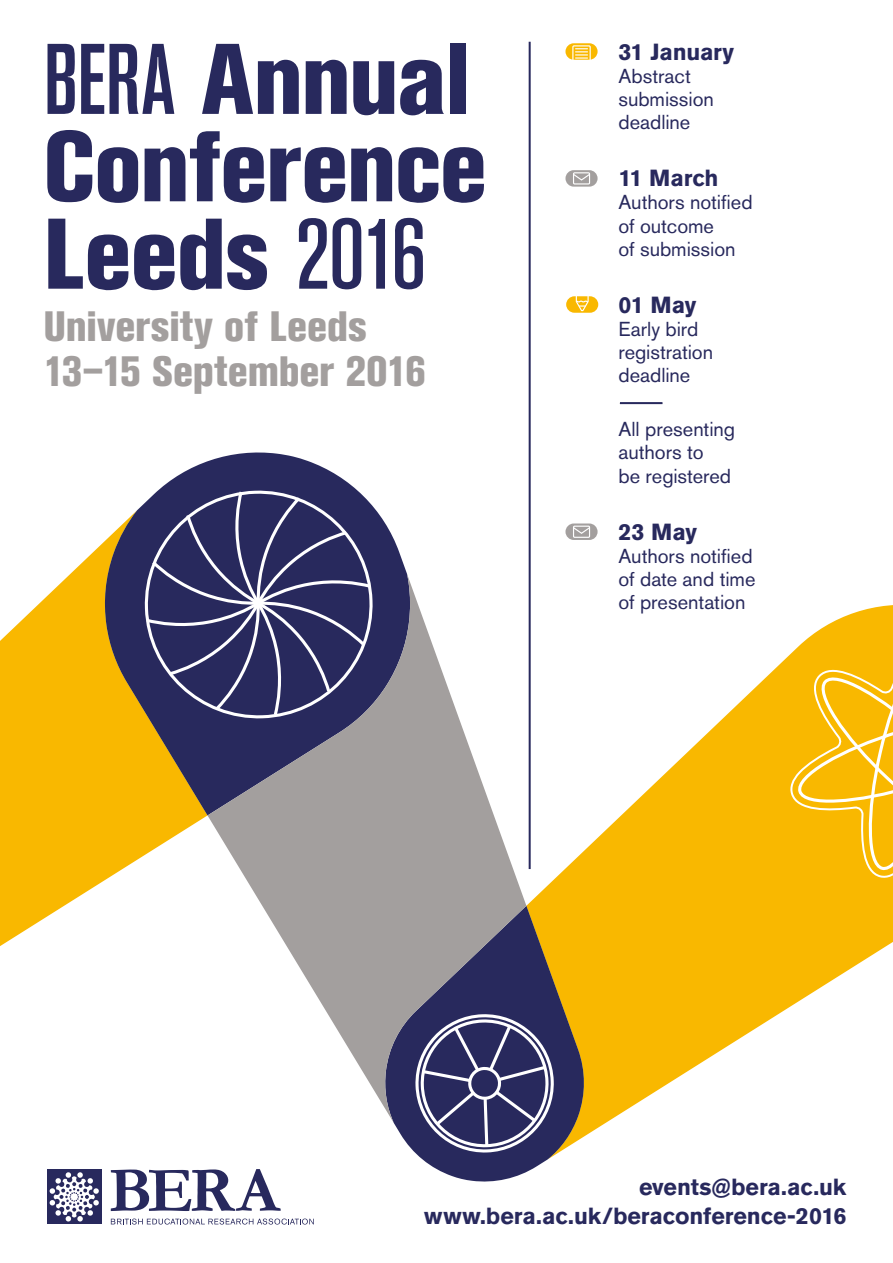
<style>
.page{position:relative;width:893px;height:1263px;background:#fff}
.page>*{position:absolute;margin:0;border:0;box-sizing:border-box;transform-origin:0 0}
.t1{font:800 99.15px/87.4px "Akzidenz Grot Con BQ";letter-spacing:-.015em;color:#28295d}
.t2{font:800 42px/45.9px "Akzidenz Grot Con BQ";letter-spacing:-.005em;color:#a39f9e}
.t3{font:700 23.1px/29.4px "Akzidenz Grotesk BE";letter-spacing:-.005em;color:#28295d;text-align:right}
.t4{font:20.1px/23.1px "Akzidenz Grotesk BE";color:#28295d}
.s1{font-weight:500}
</style>
<div class="page">
<hr style="left:620px;top:402px;width:42px;height:2px;background:#28295d">
<div style="left:566px;top:296px;width:32px;height:17px;background:#f9b800;border-radius:8px"></div>
<svg style="left:565px;top:43px;width:33px;height:17px"></svg>
<div style="left:565px;top:170px;width:33px;height:17px;background:#a39f9e;border-radius:8px"></div>
<div style="left:573px;top:172px;width:17px;height:13px;border:1px solid #fff"></div>
<svg style="left:573px;top:173px;width:18px;height:8px"></svg>
<div style="left:572px;top:45px;width:19px;height:21px;border:1px solid #fff"></div>
<svg style="left:575px;top:48px;width:13px;height:11px"></svg>
<svg style="left:575px;top:296px;width:15px;height:16px"></svg>
<svg style="left:111px;top:1190px;width:170px;height:21px"></svg>
<svg style="left:111px;top:1218px;width:203px;height:6px"></svg>
<svg style="left:47px;top:1169px;width:55px;height:55px"></svg>
<svg style="left:49px;top:1190px;width:50px;height:32px"></svg>
<svg style="left:137px;top:452px;width:270px;height:122px"></svg>
<svg style="left:394px;top:1123px;width:154px;height:59px;fill:#28295d"></svg>
<svg style="left:208px;top:574px;width:318px;height:549px;fill:#a39f9e"></svg>
<svg style="left:0;top:510px;width:208px;height:436px;fill:#f9b800"></svg>
<svg style="left:526px;top:605px;width:367px;height:554px"></svg>
<svg style="left:413px;top:1011px;width:144px;height:143px;background:#4f507a"></svg>
<svg style="left:788px;top:639px;width:105px;height:239px;background:#f9bf1b"></svg>
<svg style="left:141px;top:487px;width:233px;height:235px;background:#3f3e66"></svg>
<svg style="left:143px;top:488px;width:230px;height:230px;background:#434371"></svg>
<hr style="left:529px;top:42px;width:2px;height:827px;background:#28295d">
<h1 class="t1" style="left:43px;top:37px;width:445px"><span class="s1">BERA</span> Annual<br>Conference<br>Leeds <span class="s1">2016</span></h1>
<h2 class="t2" style="left:43px;top:304px;width:384px">University of Leeds<br>13–15 September 2016</h2>
<p class="t3" style="left:618px;top:37px;width:117px">31 January</p>
<p class="t4" style="left:618px;top:64px;width:97px">Abstract submission deadline</p>
<p class="t3" style="left:618px;top:163px;width:102px">11 March</p>
<p class="t4" style="left:618px;top:191px;width:136px">Authors notified of outcome<br>of submission</p>
<p class="t3" style="left:618px;top:290px;width:79px">01 May</p>
<p class="t4" style="left:618px;top:317px;width:96px">Early bird registration deadline</p>
<p class="t4" style="left:618px;top:418px;width:118px">All presenting authors to<br>be registered</p>
<p class="t3" style="left:618px;top:517px;width:80px">23 May</p>
<p class="t4" style="left:618px;top:544px;width:139px">Authors notified of date and time of presentation</p>
<p class="t3" style="left:424px;top:1172px;width:424px">events@bera.ac.uk www.bera.ac.uk/beraconference-2016</p>
</div>
